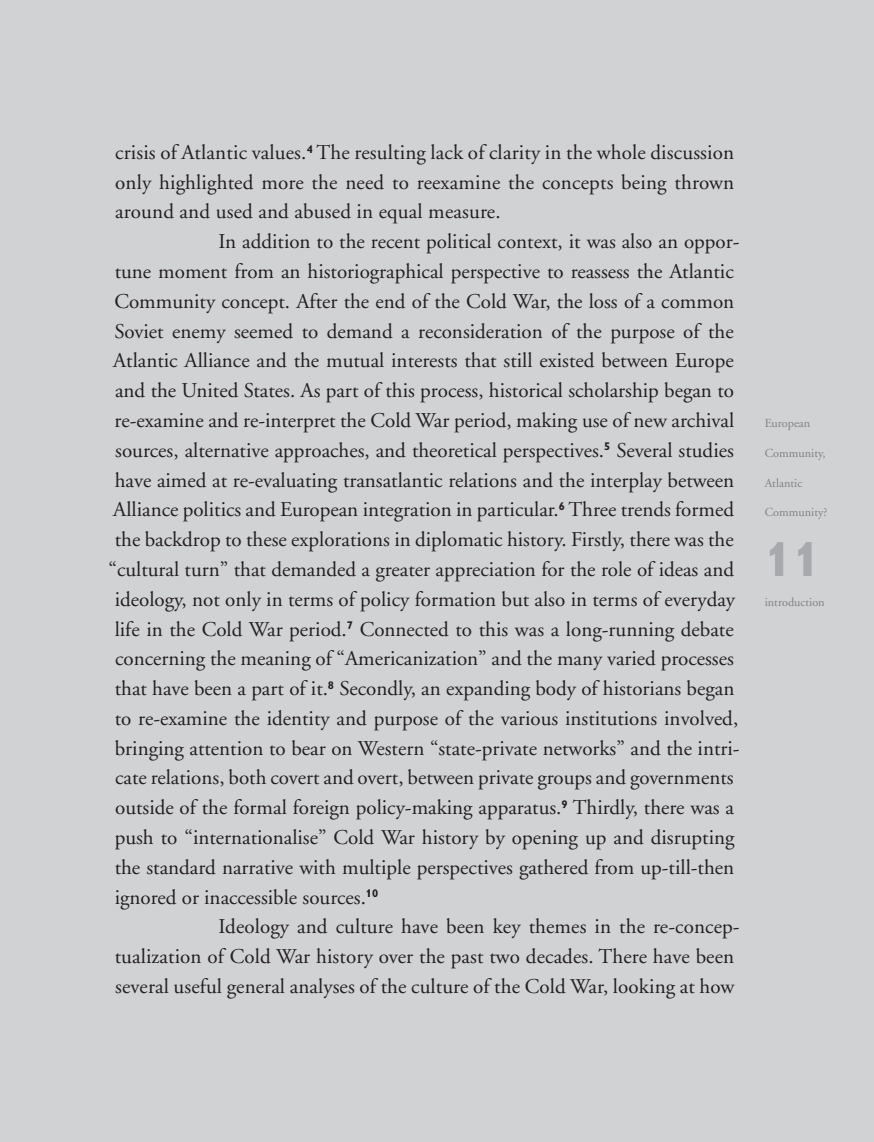
<style>
.page{position:relative;width:874px;height:1142px;background:#fff}
.page>*{position:absolute;margin:0;border:0;box-sizing:border-box;transform-origin:0 0}
.t1{font:700 49px "Gill Alt One";color:#a8a9ad}
.t2{font:21px "B Garamond";color:#231f20}
.t3{font:12.25px "B Garamond";color:#808285}
</style>
<div class="page">
<div style="left:0;top:0;width:873px;height:1141px;background:#d1d2d4"></div>
<p class="t2" style="left:115px;top:141px;width:620px">crisis of Atlantic values.<sup>4</sup> The resulting lack of clarity in the whole discussion</p>
<p class="t2" style="left:115px;top:171px;width:620px">only highlighted more the need to reexamine the concepts being thrown</p>
<p class="t2" style="left:115px;top:200px;width:387px">around and used and abused in equal measure.</p>
<p class="t2" style="left:218px;top:230px;width:522px">In addition to the recent political context, it was also an oppor-</p>
<p class="t2" style="left:115px;top:260px;width:620px">tune moment from an historiographical perspective to reassess the Atlantic</p>
<p class="t2" style="left:114px;top:290px;width:621px">Community concept. After the end of the Cold War, the loss of a common</p>
<p class="t2" style="left:114px;top:319px;width:620px">Soviet enemy seemed to demand a reconsideration of the purpose of the</p>
<p class="t2" style="left:113px;top:349px;width:621px">Atlantic Alliance and the mutual interests that still existed between Europe</p>
<p class="t2" style="left:115px;top:379px;width:620px">and the United States. As part of this process, historical scholarship began to</p>
<p class="t2" style="left:115px;top:409px;width:620px">re-examine and re-interpret the Cold War period, making use of new archival</p>
<p class="t2" style="left:115px;top:438px;width:619px">sources, alternative approaches, and theoretical perspectives.<sup>5</sup> Several studies</p>
<p class="t2" style="left:115px;top:468px;width:620px">have aimed at re-evaluating transatlantic relations and the interplay between</p>
<p class="t2" style="left:113px;top:498px;width:622px">Alliance politics and European integration in particular.<sup>6</sup> Three trends formed</p>
<p class="t2" style="left:115px;top:528px;width:620px">the backdrop to these explorations in diplomatic history. Firstly, there was the</p>
<p class="t2" style="left:108px;top:558px;width:626px">“cultural turn” that demanded a greater appreciation for the role of ideas and</p>
<p class="t2" style="left:115px;top:587px;width:621px">ideology, not only in terms of policy formation but also in terms of everyday</p>
<p class="t2" style="left:115px;top:617px;width:620px">life in the Cold War period.<sup>7</sup> Connected to this was a long-running debate</p>
<p class="t2" style="left:115px;top:647px;width:620px">concerning the meaning of “Americanization” and the many varied processes</p>
<p class="t2" style="left:115px;top:677px;width:621px">that have been a part of it.<sup>8</sup> Secondly, an expanding body of historians began</p>
<p class="t2" style="left:115px;top:706px;width:624px">to re-examine the identity and purpose of the various institutions involved,</p>
<p class="t2" style="left:115px;top:736px;width:626px">bringing attention to bear on Western “state-private networks” and the intri-</p>
<p class="t2" style="left:115px;top:766px;width:620px">cate relations, both covert and overt, between private groups and governments</p>
<p class="t2" style="left:115px;top:796px;width:620px">outside of the formal foreign policy-making apparatus.<sup>9</sup> Thirdly, there was a</p>
<p class="t2" style="left:115px;top:825px;width:621px">push to “internationalise” Cold War history by opening up and disrupting</p>
<p class="t2" style="left:115px;top:855px;width:620px">the standard narrative with multiple perspectives gathered from up-till-then</p>
<p class="t2" style="left:115px;top:885px;width:265px">ignored or inaccessible sources.<sup>10</sup></p>
<p class="t2" style="left:218px;top:915px;width:522px">Ideology and culture have been key themes in the re-concep-</p>
<p class="t2" style="left:115px;top:945px;width:620px">tualization of Cold War history over the past two decades. There have been</p>
<p class="t2" style="left:115px;top:974px;width:620px">several useful general analyses of the culture of the Cold War, looking at how</p>
<p class="t3" style="left:764px;top:416px;width:47px">European</p>
<p class="t3" style="left:764px;top:446px;width:62px">Community,</p>
<p class="t3" style="left:764px;top:476px;width:39px">Atlantic</p>
<p class="t3" style="left:764px;top:506px;width:64px">Community?</p>
<h1 class="t1" style="left:764px;top:530px;width:57px">11</h1>
<p class="t3" style="left:764px;top:595px;width:61px">introduction</p>
</div>
